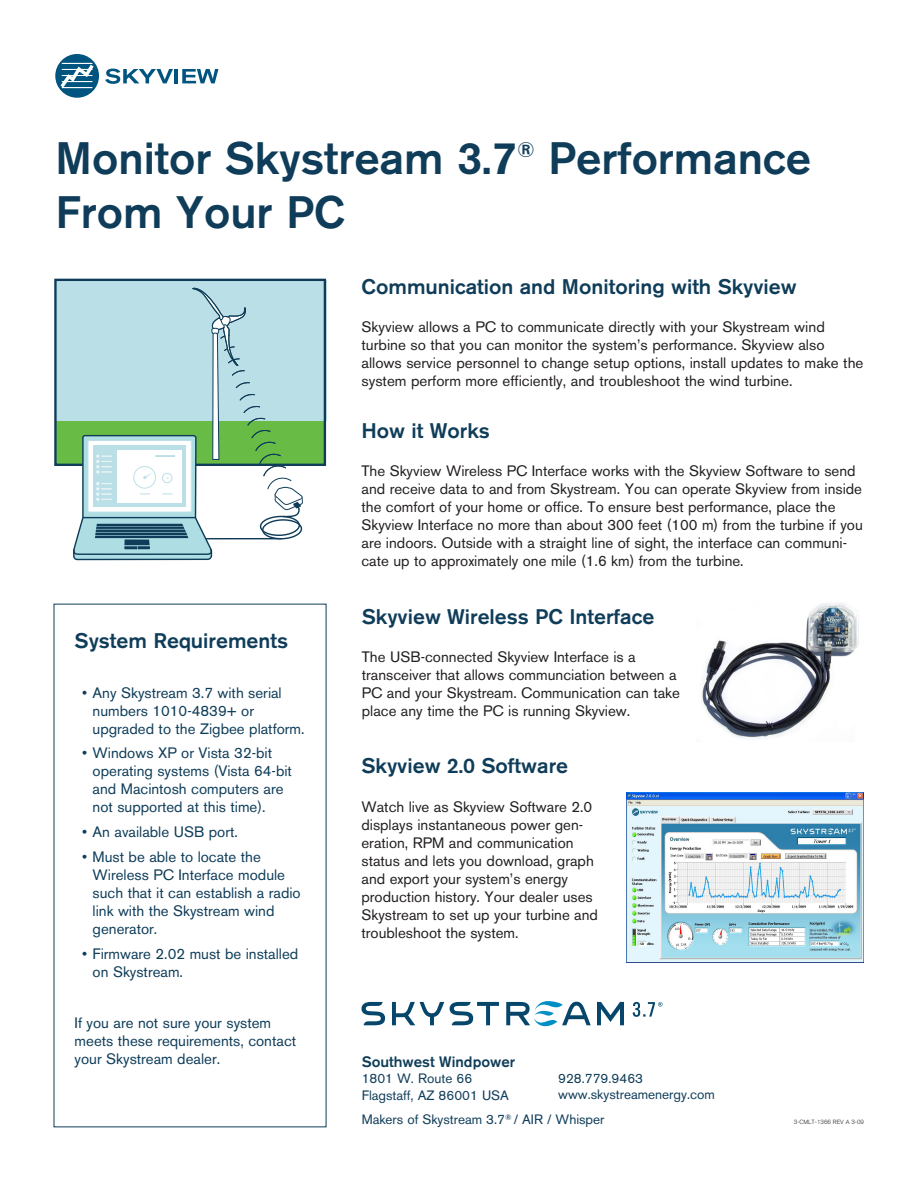
<style>
.page{position:relative;width:918px;height:1188px;background:#fff}
.page>*{position:absolute;margin:0;border:0;box-sizing:border-box;transform-origin:0 0}
.t1{font:500 45px/54.2px "Akzidenz Grotesk BE";color:#0f3d59}
.t2{font:500 21px "Akzidenz Grotesk BE";color:#0f3d59}
.t3{font:15px/18px "Akzidenz Grotesk BE";color:#231f20}
.t4{font:15px/18px "Akzidenz Grotesk BE";color:#0f3d59}
.t5{font:500 15px "Akzidenz Grotesk BE";color:#0f3d59}
.t6{font:13.5px/16.2px "Akzidenz Grotesk BE";color:#0f3d59}
.t7{font:300 6px "Akzidenz Grotesk BE";color:#231f20}
</style>
<div class="page">
<div style="left:55px;top:54px;width:44px;height:44px;background:#005480;border-radius:50%"></div>
<svg style="left:57px;top:61px;width:40px;height:30px"></svg>
<svg style="left:105px;top:69px;width:68px;height:15px"></svg>
<hr style="left:175px;top:69px;width:3px;height:14px;background:#005480">
<svg style="left:182px;top:69px;width:36px;height:14px"></svg>
<img style="left:702px;top:603px;width:157px;height:135px">
<svg style="left:362px;top:1001px;width:301px;height:26px"></svg>
<img style="left:626px;top:793px;width:237px;height:169px">
<div style="left:55px;top:421px;width:271px;height:43px;background:#68bc45"></div>
<div style="left:55px;top:280px;width:271px;height:141px;background:#bbdfe7"></div>
<div style="left:54px;top:279px;width:272px;height:187px;border:2px solid #0f3d59"></div>
<svg style="left:72px;top:287px;width:232px;height:274px"></svg>
<h1 class="t1" style="left:56px;top:131px;width:757px">Monitor Skystream 3.7<sup>®</sup> Performance<br>From Your PC</h1>
<h2 class="t2" style="left:362px;top:274px;width:437px">Communication and Monitoring with Skyview</h2>
<p class="t3" style="left:362px;top:318px;width:503px">Skyview allows a PC to communicate directly with your Skystream wind turbine so that you can monitor the system’s performance. Skyview also allows service personnel to change setup options, install updates to make the system perform more efficiently, and troubleshoot the wind turbine.</p>
<h2 class="t2" style="left:75px;top:628px;width:215px">System Requirements</h2>
<p class="t4" style="left:93px;top:683px;width:213px">Any Skystream 3.7 with serial numbers 1010-4839+ or upgraded to the Zigbee platform.</p>
<p class="t4" style="left:93px;top:744px;width:201px">Windows XP or Vista 32-bit operating systems (Vista 64-bit and Macintosh computers are not supported at this time).</p>
<p class="t4" style="left:93px;top:820px;width:170px;line-height:24.8px">An available USB port.<br>Must be able to locate the</p>
<p class="t4" style="left:93px;top:866px;width:210px">Wireless PC Interface module such that it can establish a radio link with the Skystream wind generator.</p>
<p class="t4" style="left:93px;top:944px;width:207px">Firmware 2.02 must be installed on Skystream.</p>
<p class="t4" style="left:75px;top:1014px;width:223px">If you are not sure your system meets these requirements, contact your Skystream dealer.</p>
<h2 class="t2" style="left:362px;top:418px;width:130px">How it Works</h2>
<p class="t3" style="left:362px;top:462px;width:503px">The Skyview Wireless PC Interface works with the Skyview Software to send and receive data to and from Skystream. You can operate Skyview from inside the comfort of your home or office. To ensure best performance, place the Skyview Interface no more than about 300 feet (100 m) from the turbine if you are indoors. Outside with a straight line of sight, the interface can communi&shy;cate up to approximately one mile (1.6 km) from the turbine.</p>
<h2 class="t2" style="left:362px;top:604px;width:294px">Skyview Wireless PC Interface</h2>
<p class="t3" style="left:362px;top:648px;width:320px">The USB-connected Skyview Interface is a transceiver that allows communciation between a PC and your Skystream. Communication can take place any time the PC is running Skyview.</p>
<h2 class="t2" style="left:362px;top:753px;width:208px">Skyview 2.0 Software</h2>
<p class="t3" style="left:362px;top:797px;width:238px">Watch live as Skyview Software 2.0 displays instantaneous power gen&shy;eration, RPM and communication status and lets you download, graph and export your system’s energy production history. Your dealer uses Skystream to set up your turbine and troubleshoot the system.</p>
<p class="t5" style="left:362px;top:1053px;width:155px">Southwest Windpower</p>
<p class="t6" style="left:362px;top:1071px;width:149px">1801 W. Route 66<br>Flagstaff, AZ 86001 USA</p>
<p class="t6" style="left:362px;top:1112px;width:244px">Makers of Skystream 3.7<sup>®</sup> / AIR / Whisper</p>
<p class="t6" style="left:558px;top:1071px;width:158px">928.779.9463 www.skystreamenergy.com</p>
<p class="t7" style="left:794px;top:1119px;width:72px">3-CMLT-1366 REV A 3-09</p>
</div>
